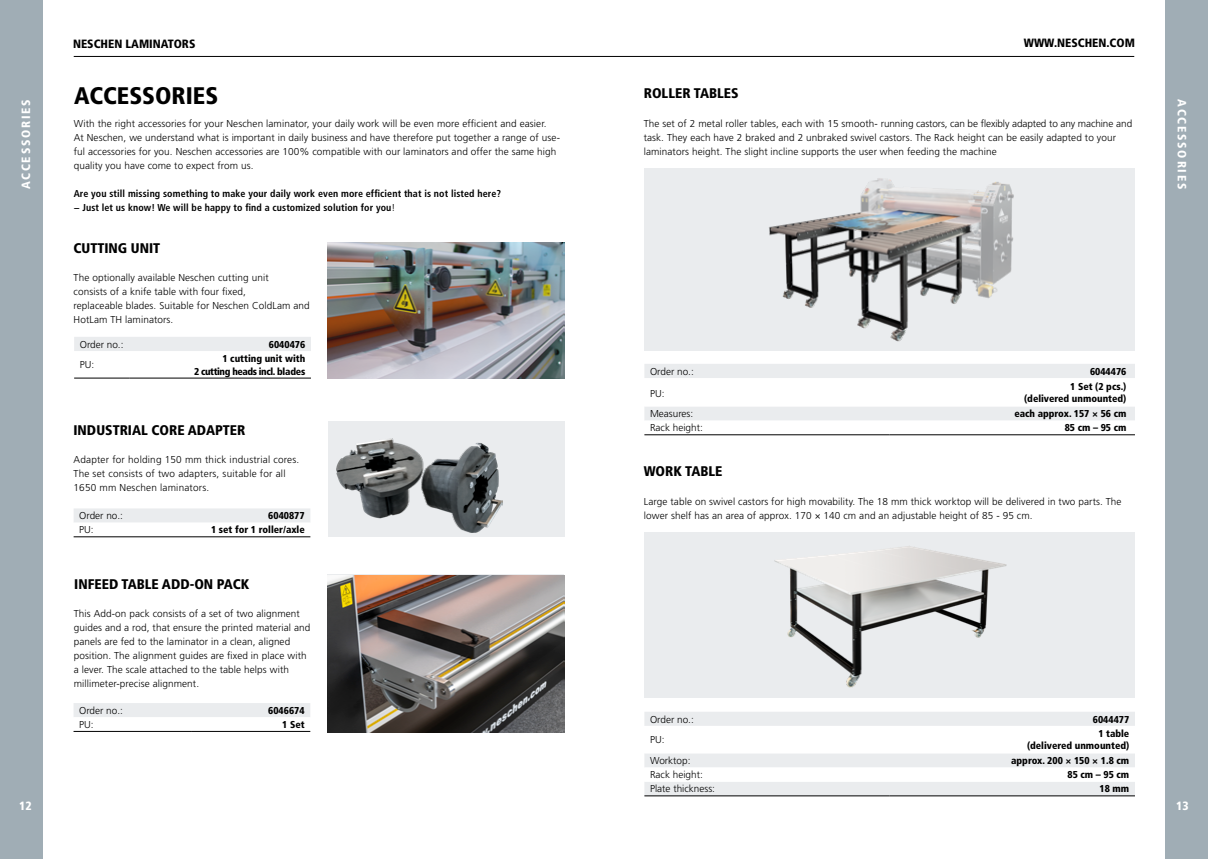
<style>
.page{position:relative;width:1208px;height:859px;background:#fff}
.page>*{position:absolute;margin:0;border:0;box-sizing:border-box;transform-origin:0 0}
.t1{font:900 condensed 24px "Frutiger LT Std";color:#000}
.t2{font:900 condensed 14px "Frutiger LT Std";color:#000}
.t3{font:900 condensed 12px "Frutiger LT Std";color:#000}
.t4{font:900 condensed 12px "Frutiger LT Std";letter-spacing:.15em;color:#fff}
.t5{font:300 10px/14px "Frutiger LT Std";letter-spacing:.01em;color:#000}
.t6{font:900 condensed 10px/12px "Frutiger LT Std";color:#000;text-align:right}
.t7{font:700 condensed 10px/14px "Frutiger LT Std";letter-spacing:.01em;color:#000}
.t8{font:900 condensed 10px/13.5px "Frutiger LT Std";letter-spacing:-.02em;color:#000;text-align:right}
.s1{font-weight:300;font-stretch:normal}
</style>
<div class="page">
<hr style="left:74px;top:56px;width:1060px;height:1px;background:#000">
<div style="left:0;top:0;width:43px;height:859px;background:#a0adb5"></div>
<div style="left:644px;top:532px;width:491px;height:166px;background:#eaecee"></div>
<img style="left:774px;top:546px;width:233px;height:142px">
<svg style="left:644px;top:712px;width:491px;height:84px"></svg>
<hr style="left:644px;top:796px;width:245px;height:1px;background:#000">
<hr style="left:889px;top:796px;width:246px;height:1px;background:#000">
<div style="left:1165px;top:0;width:43px;height:859px;background:#a0adb5"></div>
<svg style="left:74px;top:337px;width:237px;height:41px"></svg>
<hr style="left:74px;top:378px;width:56px;height:1px;background:#000">
<hr style="left:130px;top:378px;width:181px;height:1px;background:#000">
<img style="left:328px;top:243px;width:236px;height:136px">
<img style="left:327px;top:575px;width:237px;height:158px">
<svg style="left:74px;top:703px;width:236px;height:28px"></svg>
<hr style="left:74px;top:731px;width:118px;height:1px;background:#000">
<hr style="left:192px;top:731px;width:118px;height:1px;background:#000">
<svg style="left:74px;top:508px;width:236px;height:29px"></svg>
<hr style="left:74px;top:537px;width:118px;height:1px;background:#000">
<hr style="left:192px;top:537px;width:118px;height:1px;background:#000">
<div style="left:328px;top:421px;width:236px;height:115px;background:#eaecee"></div>
<img style="left:337px;top:438px;width:166px;height:95px">
<div style="left:644px;top:169px;width:490px;height:182px;background:#eaecee"></div>
<img style="left:769px;top:178px;width:245px;height:164px">
<svg style="left:644px;top:364px;width:491px;height:71px"></svg>
<hr style="left:644px;top:435px;width:245px;height:1px;background:#000">
<hr style="left:889px;top:435px;width:246px;height:1px;background:#000">
<p class="t4" style="left:19px;top:189px;width:92px;rotate:-90deg">ACCESSORIES</p>
<p class="t4" style="left:19px;top:799px;width:14px">12</p>
<p class="t3" style="left:73px;top:37px;width:124px">NESCHEN LAMINATORS</p>
<p class="t3" style="left:1023px;top:35px;width:113px">WWW.NESCHEN.COM</p>
<h1 class="t1" style="left:74px;top:81px;width:146px">ACCESSORIES</h1>
<h2 class="t2" style="left:643px;top:85px;width:96px">ROLLER TABLES</h2>
<p class="t5" style="left:74px;top:116px;width:488px">With the right accessories for your Neschen laminator, your daily work will be even more efficient and easier.<br>At Neschen, we understand what is important in daily business and have therefore put together a range of use&shy;ful accessories for you. Neschen accessories are 100% compatible with our laminators and offer the same high quality you have come to expect from us.</p>
<p class="t7" style="left:74px;top:186px;width:429px">Are you still missing something to make your daily work even more efficient that is not listed here? − Just let us know! We will be happy to find a customized solution for you<span class="s1">!</span></p>
<p class="t5" style="left:643px;top:116px;width:490px">The set of 2 metal roller tables, each with 15 smooth- running castors, can be flexibly adapted to any machine and task. They each have 2 braked and 2 unbraked swivel castors. The Rack height can be easily adapted to your laminators height. The slight incline supports the user when feeding the machine</p>
<h2 class="t2" style="left:74px;top:240px;width:88px">CUTTING UNIT</h2>
<p class="t5" style="left:74px;top:270px;width:238px">The optionally available Neschen cutting unit<br>consists of a knife table with four fixed,<br>replaceable blades. Suitable for Neschen ColdLam and HotLam TH laminators.</p>
<p class="t5" style="left:80px;top:337px;width:45px">Order no.:</p>
<p class="t6" style="left:269px;top:338px;width:38px">6040476</p>
<p class="t5" style="left:80px;top:358px;width:16px">PU:</p>
<p class="t8" style="left:194px;top:352px;width:113px">1 cutting unit with<br>2 cutting heads incl. blades</p>
<h2 class="t2" style="left:73px;top:422px;width:173px">INDUSTRIAL CORE ADAPTER</h2>
<p class="t5" style="left:73px;top:452px;width:227px">Adapter for holding 150 mm thick industrial cores.<br>The set consists of two adapters, suitable for all<br>1650 mm Neschen laminators.</p>
<p class="t5" style="left:79px;top:509px;width:45px">Order no.:</p>
<p class="t6" style="left:268px;top:510px;width:38px">6040877</p>
<p class="t5" style="left:79px;top:523px;width:16px">PU:</p>
<p class="t6" style="left:211px;top:524px;width:95px">1 set for 1 roller/axle</p>
<h2 class="t2" style="left:74px;top:575px;width:177px">INFEED TABLE ADD-ON PACK</h2>
<p class="t5" style="left:74px;top:606px;width:238px">This Add-on pack consists of a set of two alignment guides and a rod, that ensure the printed material and panels are fed to the laminator in a clean, aligned position. The alignment guides are fixed in place with a lever. The scale attached to the table helps with millimeter-precise alignment.</p>
<p class="t5" style="left:79px;top:704px;width:45px">Order no.:</p>
<p class="t6" style="left:268px;top:704px;width:38px">6046674</p>
<p class="t5" style="left:79px;top:718px;width:16px">PU:</p>
<p class="t6" style="left:282px;top:718px;width:24px">1 Set</p>
<p class="t5" style="left:650px;top:364px;width:45px">Order no.:</p>
<p class="t6" style="left:1090px;top:365px;width:38px">6044476</p>
<p class="t5" style="left:650px;top:387px;width:16px">PU:</p>
<p class="t6" style="left:1024px;top:380px;width:104px">1 Set (2 pcs.) (delivered unmounted)</p>
<p class="t5" style="left:650px;top:407px;width:45px">Measures:</p>
<p class="t6" style="left:1014px;top:408px;width:114px">each approx. 157 × 56 cm</p>
<p class="t5" style="left:650px;top:421px;width:54px">Rack height:</p>
<p class="t6" style="left:1064px;top:422px;width:63px">85 cm – 95 cm</p>
<h2 class="t2" style="left:643px;top:463px;width:80px">WORK TABLE</h2>
<p class="t5" style="left:644px;top:494px;width:479px">Large table on swivel castors for high movability. The 18 mm thick worktop will be delivered in two parts. The lower shelf has an area of approx. 170 × 140 cm and an adjustable height of 85 - 95 cm.</p>
<p class="t5" style="left:650px;top:712px;width:45px">Order no.:</p>
<p class="t6" style="left:1093px;top:713px;width:38px">6044477</p>
<p class="t5" style="left:650px;top:733px;width:16px">PU:</p>
<p class="t6" style="left:1027px;top:728px;width:104px">1 table<br>(delivered unmounted)</p>
<p class="t5" style="left:650px;top:754px;width:42px">Worktop:</p>
<p class="t6" style="left:1011px;top:755px;width:120px">approx. 200 × 150 × 1.8 cm</p>
<p class="t5" style="left:650px;top:768px;width:54px">Rack height:</p>
<p class="t6" style="left:1067px;top:769px;width:63px">85 cm – 95 cm</p>
<p class="t5" style="left:650px;top:782px;width:66px">Plate thickness:</p>
<p class="t6" style="left:1099px;top:783px;width:31px">18 mm</p>
<p class="t4" style="left:1189px;top:99px;width:92px;rotate:90deg">ACCESSORIES</p>
<p class="t4" style="left:1176px;top:799px;width:14px">13</p>
</div>
